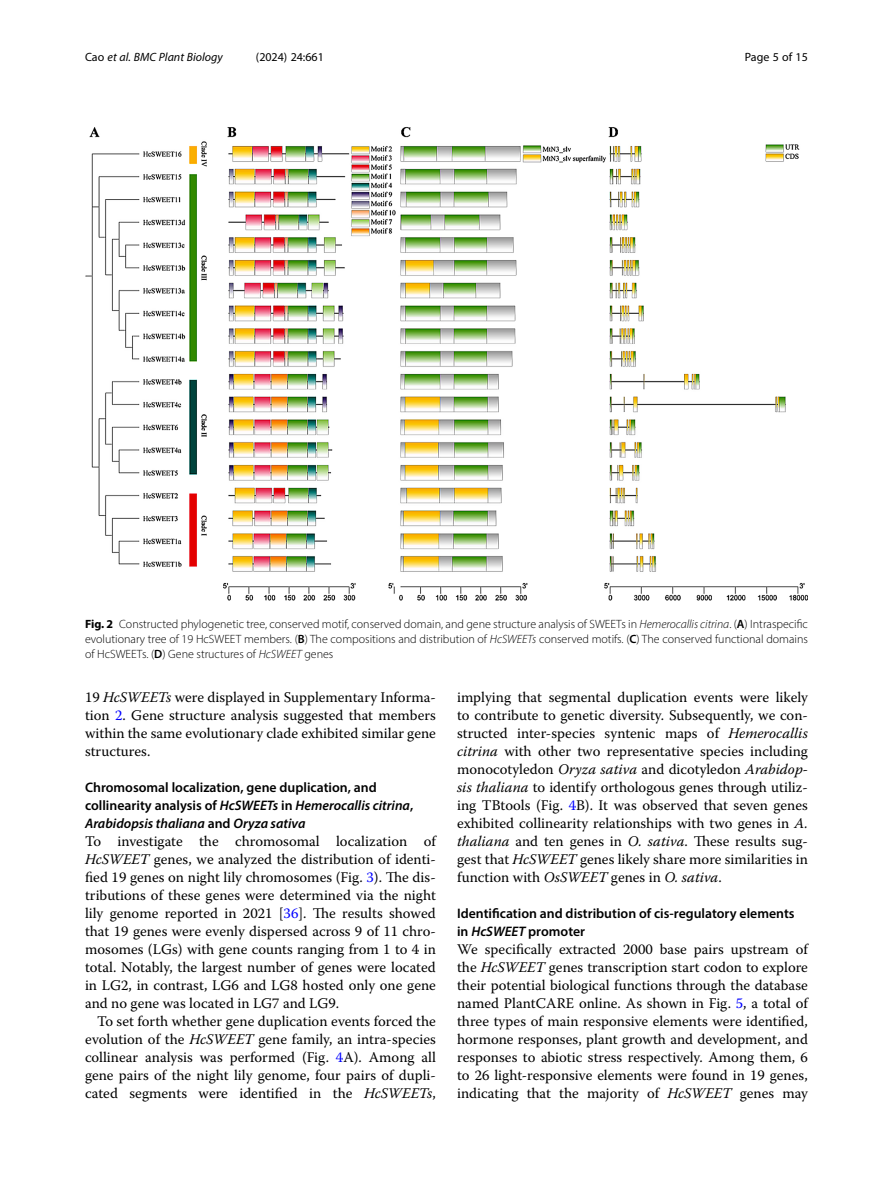
<style>
.page{position:relative;width:893px;height:1191px;background:#fff}
.page>*{position:absolute;margin:0;border:0;box-sizing:border-box;transform-origin:0 0}
.Body_Text{font:14.7px/18px "Warnock Pro";color:#000;text-align:justify}
.Body_Text_Indent{font:14.7px/18px "Warnock Pro";color:#000;text-align:justify}
.Head_2{font:600 13.8px/18px "Myriad Pro";color:#000}
.Figure_Caption{font:300 12px/15px "Myriad Pro";color:#000;text-align:justify}
.t1{font:italic 12px "Myriad Pro";color:#000}
.t2{font:12px "Myriad Pro";color:#000}
.s1{font-style:normal}
.s2{font-weight:700}
.s3{font-style:italic}
.s4{font-weight:600}
.s5{color:#00f}
</style>
<div class="page">
<img style="left:85px;top:126px;width:723px;height:475px">
<p class="t1" style="left:85px;top:50px;width:139px"><span class="s1">Cao</span> et al. BMC Plant Biology</p>
<p class="t2" style="left:256px;top:50px;width:70px">(2024) 24:661</p>
<p class="t2" style="left:745px;top:50px;width:65px">Page 5 of 15</p>
<p class="Figure_Caption" style="left:85px;top:616px;width:724px"><span class="s2">Fig. 2</span> Constructed phylogenetic tree, conserved motif, conserved domain, and gene structure analysis of SWEETs in <span class="s3">Hemerocallis citrina</span>. (<span class="s4">A</span>) Intraspecific evolutionary tree of 19 HcSWEET members. (<span class="s4">B</span>) The compositions and distribution of <span class="s3">HcSWEETs</span> conserved motifs. (<span class="s4">C</span>) The conserved functional domains of HcSWEETs. (<span class="s4">D</span>) Gene structures of <span class="s3">HcSWEET</span> genes</p>
<p class="Body_Text" style="left:85px;top:688px;width:352px">19 <span class="s3">HcSWEETs</span> were displayed in Supplementary Informa&shy;tion <span class="s5">2</span>. Gene structure analysis suggested that members within the same evolutionary clade exhibited similar gene structures.</p>
<p class="Head_2" style="left:85px;top:778px;width:330px">Chromosomal localization, gene duplication, and collinearity analysis of <span class="s3">HcSWEETs</span> in <span class="s3">Hemerocallis citrina</span>,<br><span class="s3">Arabidopsis thaliana</span> and <span class="s3">Oryza sativa</span></p>
<p class="Body_Text" style="left:85px;top:832px;width:352px">To investigate the chromosomal localization of <span class="s3">HcSWEET</span> genes, we analyzed the distribution of identi&shy;fied 19 genes on night lily chromosomes (Fig. <span class="s5">3</span>). The dis&shy;tributions of these genes were determined via the night lily genome reported in 2021 [<span class="s5">36</span>]. The results showed that 19 genes were evenly dispersed across 9 of 11 chro&shy;mosomes (LGs) with gene counts ranging from 1 to 4 in total. Notably, the largest number of genes were located in LG2, in contrast, LG6 and LG8 hosted only one gene and no gene was located in LG7 and LG9.</p>
<p class="Body_Text_Indent" style="left:85px;top:1012px;width:352px;text-indent:12px">To set forth whether gene duplication events forced the evolution of the <span class="s3">HcSWEET</span> gene family, an intra-species collinear analysis was performed (Fig. <span class="s5">4</span>A). Among all gene pairs of the night lily genome, four pairs of dupli&shy;cated segments were identified in the <span class="s3">HcSWEETs</span>,</p>
<p class="Body_Text_Indent" style="left:457px;top:688px;width:352px">implying that segmental duplication events were likely to contribute to genetic diversity. Subsequently, we con&shy;structed inter-species syntenic maps of <span class="s3">Hemerocallis citrina</span> with other two representative species including monocotyledon <span class="s3">Oryza sativa</span> and dicotyledon <span class="s3">Arabidop&shy;sis thaliana</span> to identify orthologous genes through utiliz&shy;ing TBtools (Fig. <span class="s5">4</span>B). It was observed that seven genes exhibited collinearity relationships with two genes in <span class="s3">A. thaliana</span> and ten genes in <span class="s3">O. sativa</span>. These results sug&shy;gest that <span class="s3">HcSWEET</span> genes likely share more similarities in function with <span class="s3">OsSWEET</span> genes in <span class="s3">O. sativa</span>.</p>
<p class="Head_2" style="left:457px;top:904px;width:339px">Identification and distribution of cis‑regulatory elements in <span class="s3">HcSWEET</span> promoter</p>
<p class="Body_Text" style="left:457px;top:940px;width:352px">We specifically extracted 2000 base pairs upstream of the <span class="s3">HcSWEET</span> genes transcription start codon to explore their potential biological functions through the database named PlantCARE online. As shown in Fig. <span class="s5">5</span>, a total of three types of main responsive elements were identified, hormone responses, plant growth and development, and responses to abiotic stress respectively. Among them, 6 to 26 light-responsive elements were found in 19 genes, indicating that the majority of <span class="s3">HcSWEET</span> genes may</p>
</div>
